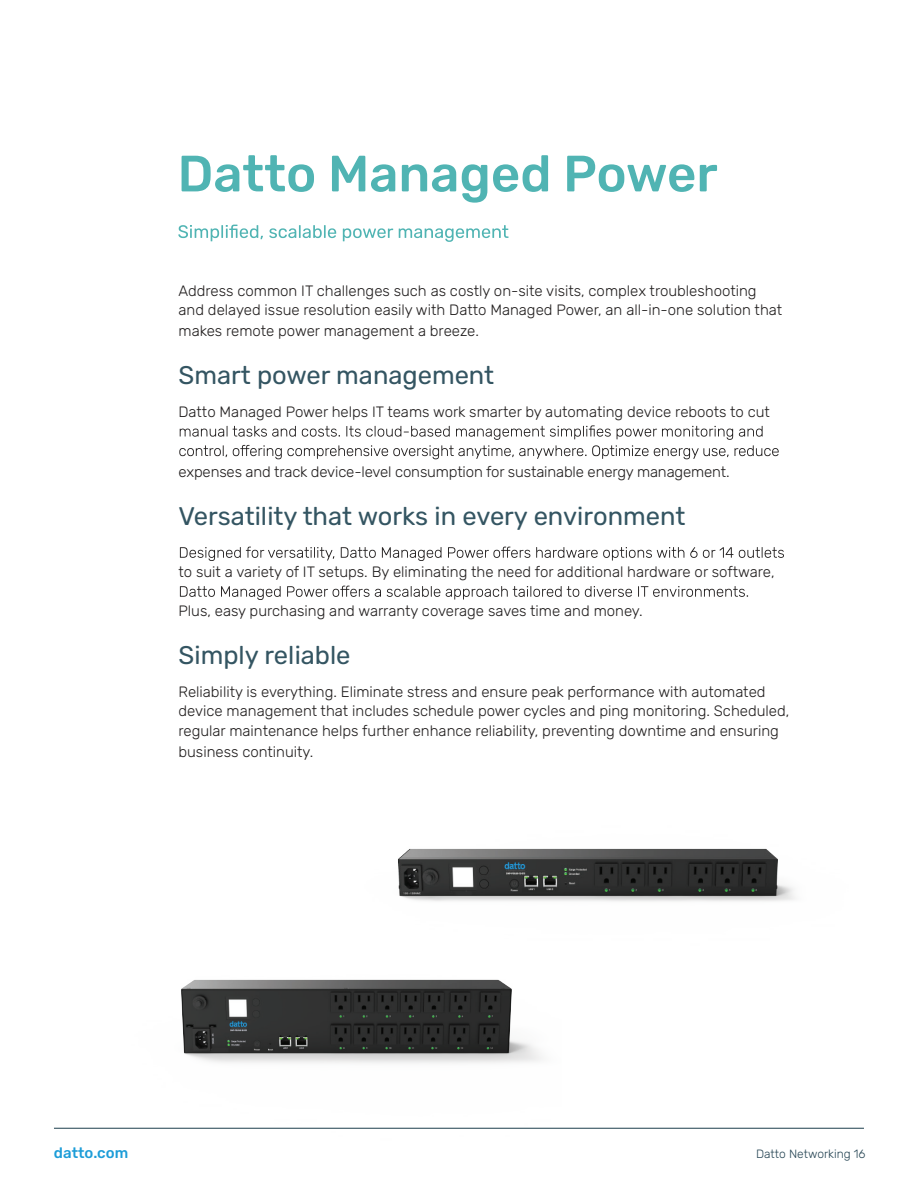
<style>
.page{position:relative;width:918px;height:1188px;background:#fff}
.page>*{position:absolute;margin:0;border:0;box-sizing:border-box;transform-origin:0 0}
.t1{font:500 51px "Rubik";color:#50b4b3}
.t2{font:25.5px "Rubik";color:#345562}
.t3{font:300 15px/19.5px "Rubik";color:#211e1e}
.t4{font:500 15px "Rubik";color:#1d9dd8}
.t5{font:300 12px "Rubik";color:#264554}
</style>
<div class="page">
<img style="left:131px;top:979px;width:193px;height:149px">
<img style="left:324px;top:848px;width:528px;height:280px">
<hr style="left:54px;top:1128px;width:810px;height:1px;background:#1c3d4c">
<svg style="left:179px;top:425px;width:600px;height:34px"></svg>
<svg style="left:180px;top:547px;width:604px;height:14px"></svg>
<svg style="left:180px;top:586px;width:568px;height:14px"></svg>
<svg style="left:178px;top:225px;width:330px;height:17px"></svg>
<h1 class="t1" style="left:178px;top:145px;width:542px">Datto Managed Power</h1>
<p class="t3" style="left:178px;top:281px;width:605px">Address common IT challenges such as costly on-site visits, complex troubleshooting and delayed issue resolution easily with Datto Managed Power, an all-in-one solution that</p>
<p class="t3" style="left:179px;top:322px;width:302px">makes remote power management a breeze.</p>
<h2 class="t2" style="left:178px;top:361px;width:317px">Smart power management</h2>
<p class="t3" style="left:178px;top:402px;width:593px">Datto Managed Power helps IT teams work smarter by automating device reboots to cut</p>
<p class="t3" style="left:178px;top:462px;width:553px">expenses and track device-level consumption for sustainable energy management.</p>
<h2 class="t2" style="left:178px;top:502px;width:508px">Versatility that works in every environment</h2>
<p class="t3" style="left:178px;top:563px;width:598px">to suit a variety of IT setups. By eliminating the need for additional hardware or software,</p>
<p class="t3" style="left:178px;top:602px;width:466px">Plus, easy purchasing and warranty coverage saves time and money.</p>
<h2 class="t2" style="left:178px;top:641px;width:174px">Simply reliable</h2>
<p class="t3" style="left:178px;top:682px;width:612px">Reliability is everything. Eliminate stress and ensure peak performance with automated device management that includes schedule power cycles and ping monitoring. Scheduled, regular maintenance helps further enhance reliability, preventing downtime and ensuring</p>
<p class="t3" style="left:179px;top:742px;width:136px">business continuity.</p>
<p class="t4" style="left:54px;top:1144px;width:76px">datto.com</p>
<p class="t5" style="left:756px;top:1148px;width:111px">Datto Networking 16</p>
</div>
